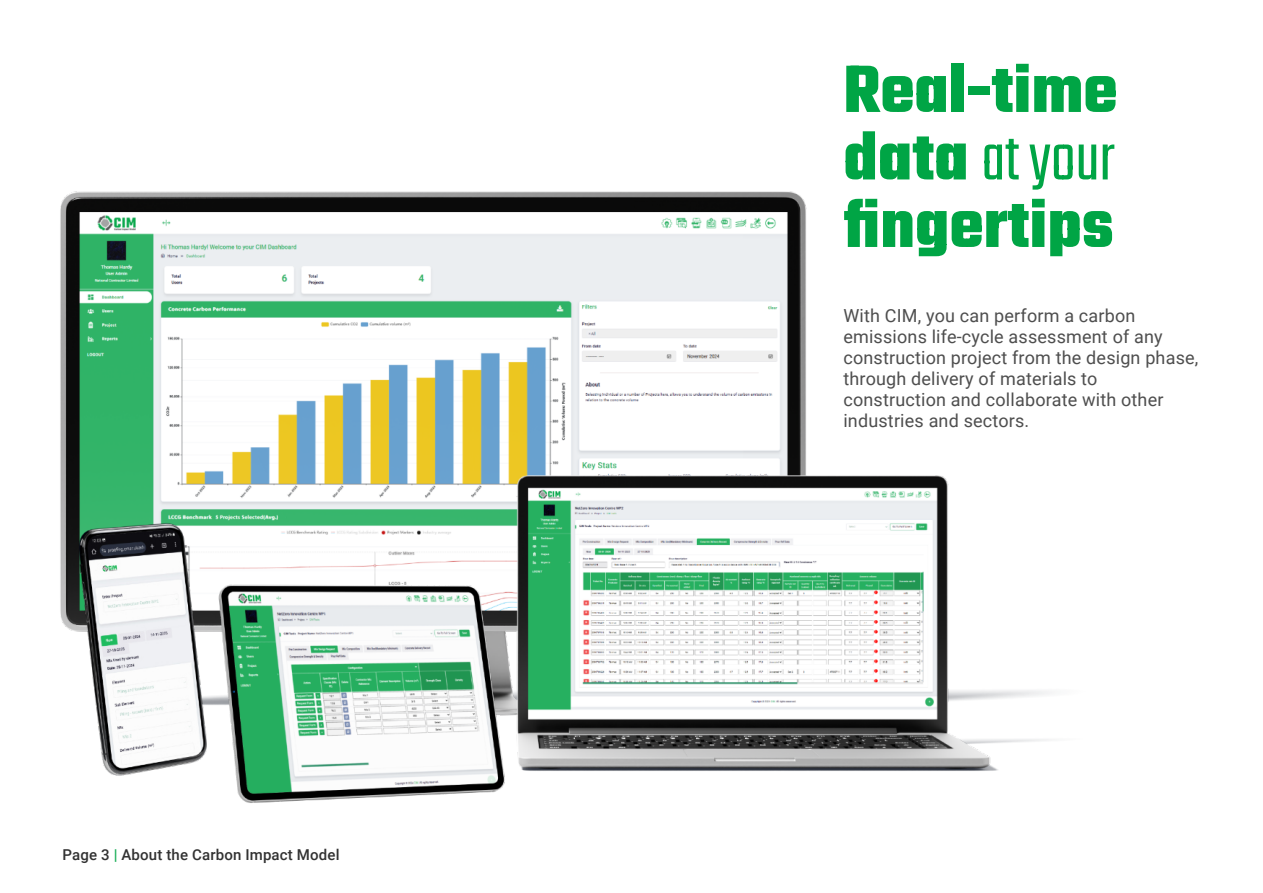
<style>
.page{position:relative;width:1263px;height:893px;background:#fff}
.page>*{position:absolute;margin:0;border:0;box-sizing:border-box;transform-origin:0 0}
.t1{font:700 72px "Teko";color:#00a545}
.t2{font:300 72px "Teko";color:#00a545}
.t3{font:18px "Roboto";letter-spacing:.01em;color:#4e4e4e}
.t4{font:500 15px "Roboto";letter-spacing:.01em;color:#323232}
.s1{font-weight:700;color:#19ae57}
.s2{font-weight:700}
</style>
<div class="page">
<img style="left:60px;top:191px;width:992px;height:580px">
<img style="left:69px;top:517px;width:150px;height:259px">
<img style="left:207px;top:576px;width:316px;height:227px">
<p class="t4" style="left:62px;top:848px;width:279px">Page 3 <span class="s1">|</span> About the Carbon Impact Model</p>
<p class="t1" style="left:843px;top:43px;width:275px">Real-time</p>
<p class="t2" style="left:843px;top:110px;width:273px"><span class="s2">data</span> at your</p>
<p class="t1" style="left:843px;top:178px;width:272px">fingertips</p>
<p class="t3" style="left:843px;top:308px;width:294px">With CIM, you can perform a carbon</p>
<p class="t3" style="left:843px;top:329px;width:321px">emissions life-cycle assessment of any</p>
<p class="t3" style="left:843px;top:350px;width:356px">construction project from the design phase,</p>
<p class="t3" style="left:843px;top:371px;width:256px">through delivery of materials to</p>
<p class="t3" style="left:843px;top:392px;width:322px">construction and collaborate with other</p>
<p class="t3" style="left:843px;top:413px;width:187px">industries and sectors.</p>
</div>
